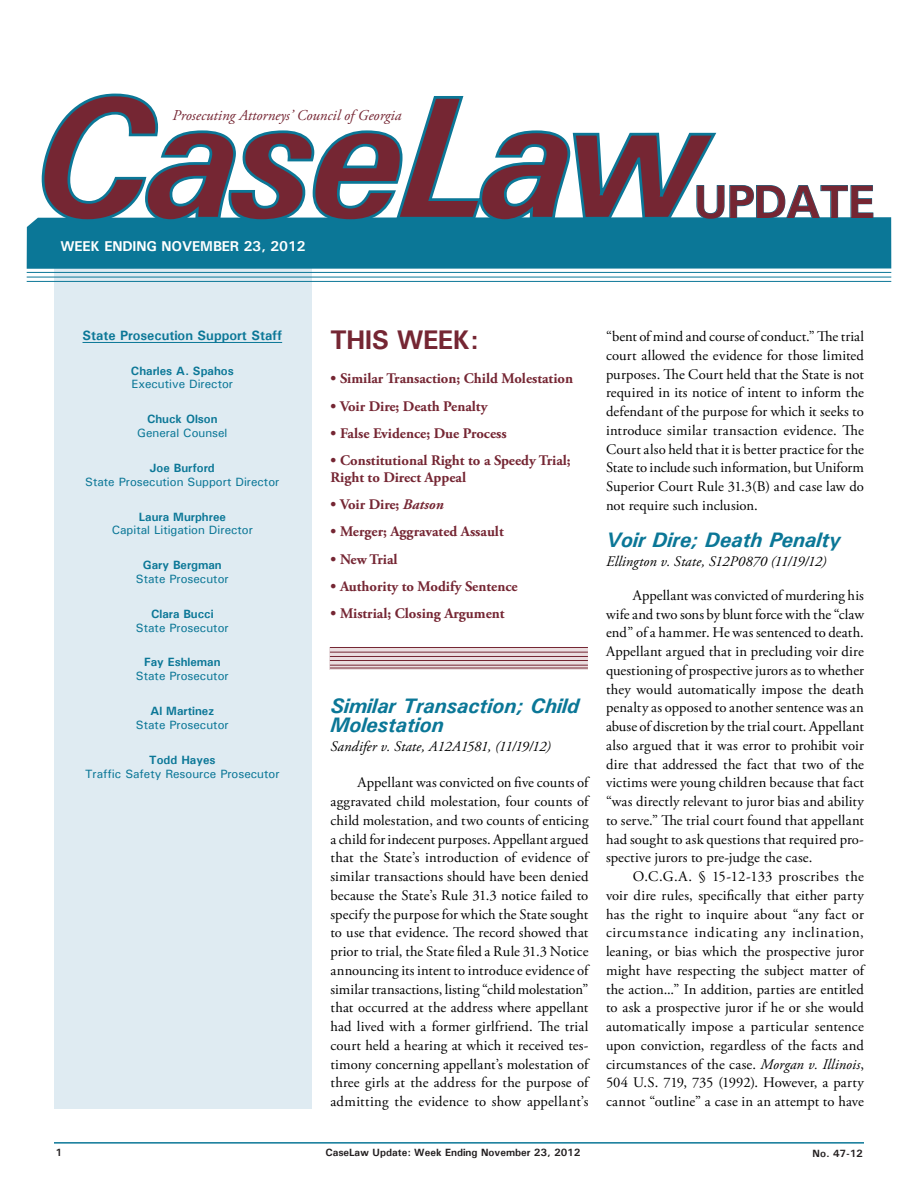
<style>
.page{position:relative;width:918px;height:1188px;background:#fff}
.page>*{position:absolute;margin:0;border:0;box-sizing:border-box;transform-origin:0 0}
.t1{font:700 47.1px "Univers";letter-spacing:-.025em;color:#752633}
.t2{font:700 27px "Univers";letter-spacing:-.025em;color:#752633}
.t3{font:italic 700 21px/18.8px "Univers";color:#0b7797}
.t4{font:italic 15px "Adobe Garamond Pro";color:#752633}
.t5{font:14.7px/18.8px "Adobe Garamond Pro";letter-spacing:.01em;color:#000;text-align:justify}
.t6{font:700 14.7px/16.5px "Adobe Garamond Pro";color:#752633}
.t7{font:italic 14.7px "Adobe Garamond Pro";letter-spacing:.005em;color:#000}
.t8{font:700 14.25px "Univers";letter-spacing:-.01em;color:#fff}
.t9{font:700 13.5px "Univers";color:#0b7797}
.t10{font:500 12px "Univers";color:#0b7797}
.t11{font:700 12px "Univers";color:#0b7797}
.t12{font:700 10.5px "Univers";color:#231f20}
.s1{font-style:italic}
</style>
<div class="page">
<hr style="left:54px;top:1142px;width:810px;height:2px;background:#0b7797">
<div style="left:54px;top:228px;width:258px;height:880px;background:#dfebf2"></div>
<hr style="left:83px;top:342px;width:199px;height:1px;background:#0b7797">
<div style="left:27px;top:217px;width:864px;height:52px;background:#0b7797"></div>
<hr style="left:27px;top:272px;width:864px;height:1px;background:#0b7797">
<hr style="left:27px;top:277px;width:864px;height:1px;background:#0b7797">
<svg style="left:330px;top:648px;width:258px;height:22px;fill:#eadee0"></svg>
<hr style="left:330px;top:647px;width:258px;height:1px;background:#752633">
<hr style="left:330px;top:660px;width:258px;height:1px;background:#752633">
<hr style="left:330px;top:665px;width:258px;height:1px;background:#752633">
<hr style="left:330px;top:668px;width:258px;height:1px;background:#752633">
<hr style="left:330px;top:652px;width:258px;height:1px;background:#752633">
<hr style="left:330px;top:656px;width:258px;height:1px;background:#752633">
<svg style="left:719px;top:185px;width:155px;height:35px"></svg>
<hr style="left:27px;top:281px;width:864px;height:1px;background:#0b7797">
<svg style="left:40px;top:93px;width:679px;height:130px"></svg>
<p class="t4" style="left:172px;top:107px;width:230px">Prosecuting Attorneys’ Council of Georgia</p>
<p class="t8" style="left:60px;top:237px;width:247px">WEEK ENDING NOVEMBER 23, 2012</p>
<h1 class="t1" style="left:694px;top:172px;width:182px">UPDATE</h1>
<p class="t9" style="left:83px;top:327px;width:201px">State Prosecution Support Staff</p>
<p class="t11" style="left:131px;top:363px;width:104px">Charles A. Spahos</p>
<p class="t10" style="left:132px;top:377px;width:103px">Executive Director</p>
<p class="t11" style="left:147px;top:412px;width:72px">Chuck Olson</p>
<p class="t10" style="left:137px;top:425px;width:92px">General Counsel</p>
<p class="t11" style="left:150px;top:460px;width:66px">Joe Burford</p>
<p class="t10" style="left:85px;top:474px;width:196px">State Prosecution Support Director</p>
<p class="t11" style="left:139px;top:509px;width:89px">Laura Murphree</p>
<p class="t10" style="left:112px;top:523px;width:143px">Capital Litigation Director</p>
<p class="t11" style="left:143px;top:557px;width:80px">Gary Bergman</p>
<p class="t10" style="left:136px;top:571px;width:94px">State Prosecutor</p>
<p class="t11" style="left:151px;top:606px;width:64px">Clara Bucci</p>
<p class="t10" style="left:136px;top:620px;width:94px">State Prosecutor</p>
<p class="t11" style="left:144px;top:655px;width:78px">Fay Eshleman</p>
<p class="t10" style="left:136px;top:668px;width:94px">State Prosecutor</p>
<p class="t11" style="left:151px;top:703px;width:65px">Al Martinez</p>
<p class="t10" style="left:136px;top:717px;width:94px">State Prosecutor</p>
<p class="t11" style="left:149px;top:752px;width:68px">Todd Hayes</p>
<p class="t10" style="left:85px;top:766px;width:196px">Traffic Safety Resource Prosecutor</p>
<h2 class="t2" style="left:330px;top:323px;width:150px">THIS WEEK:</h2>
<p class="t6" style="left:330px;top:371px;width:244px">• Similar Transaction; Child Molestation</p>
<p class="t6" style="left:330px;top:398px;width:159px">• Voir Dire; Death Penalty</p>
<p class="t6" style="left:330px;top:425px;width:178px">• False Evidence; Due Process</p>
<p class="t6" style="left:330px;top:452px;width:242px">• Constitutional Right to a Speedy Trial;<br>Right to Direct Appeal</p>
<p class="t6" style="left:330px;top:496px;width:115px">• Voir Dire; <span class="s1">Batson</span></p>
<p class="t6" style="left:330px;top:524px;width:175px">• Merger; Aggravated Assault</p>
<p class="t6" style="left:330px;top:551px;width:69px">• New Trial</p>
<p class="t6" style="left:330px;top:578px;width:189px">• Authority to Modify Sentence</p>
<p class="t6" style="left:330px;top:606px;width:176px">• Mistrial; Closing Argument</p>
<h3 class="t3" style="left:330px;top:696px;width:250px">Similar Transaction; Child<br>Molestation</h3>
<p class="t7" style="left:330px;top:737px;width:222px">Sandifer v. State, A12A1581, (11/19/12)</p>
<p class="t5" style="left:330px;top:774px;width:260px;text-indent:27px">Appellant was convicted on five counts of aggravated child molestation, four counts of child molestation, and two counts of enticing a child for indecent purposes. Appellant argued that the State’s introduction of evidence of similar transactions should have been denied because the State’s Rule 31.3 notice failed to specify the purpose for which the State sought to use that evidence. The record showed that prior to trial, the State filed a Rule 31.3 Notice announcing its intent to introduce evidence of similar transactions, listing “child molestation” that occurred at the address where appellant had lived with a former girlfriend. The trial court held a hearing at which it received tes&shy;timony concerning appellant’s molestation of three girls at the address for the purpose of admitting the evidence to show appellant’s</p>
<p class="t5" style="left:606px;top:328px;width:260px">“bent of mind and course of conduct.” The trial court allowed the evidence for those limited purposes. The Court held that the State is not required in its notice of intent to inform the defendant of the purpose for which it seeks to introduce similar transaction evidence. The Court also held that it is better practice for the State to include such information, but Uniform Superior Court Rule 31.3(B) and case law do not require such inclusion.</p>
<h3 class="t3" style="left:606px;top:530px;width:236px">Voir Dire; Death Penalty</h3>
<p class="t7" style="left:606px;top:553px;width:222px">Ellington v. State, S12P0870 (11/19/12)</p>
<p class="t5" style="left:606px;top:586px;width:260px;text-indent:27px">Appellant was convicted of murdering his wife and two sons by blunt force with the “claw end” of a hammer. He was sentenced to death.<br>Appellant argued that in precluding voir dire questioning of prospective jurors as to whether they would automatically impose the death penalty as opposed to another sentence was an abuse of discretion by the trial court. Appellant also argued that it was error to prohibit voir dire that addressed the fact that two of the victims were young children because that fact “was directly relevant to juror bias and ability to serve.” The trial court found that appellant had sought to ask questions that required pro&shy;spective jurors to pre-judge the case.</p>
<p class="t5" style="left:606px;top:868px;width:260px;text-indent:27px">O.C.G.A. § 15-12-133 proscribes the voir dire rules, specifically that either party has the right to inquire about “any fact or circumstance indicating any inclination, leaning, or bias which the prospective juror might have respecting the subject matter of the action...” In addition, parties are entitled to ask a prospective juror if he or she would automatically impose a particular sentence upon conviction, regardless of the facts and circumstances of the case. <span class="s1">Morgan v. Illinois</span>, 504 U.S. 719, 735 (1992). However, a party cannot “outline” a case in an attempt to have</p>
<p class="t12" style="left:56px;top:1146px;width:8px">1</p>
<p class="t12" style="left:326px;top:1146px;width:256px">CaseLaw Update: Week Ending November 23, 2012</p>
<p class="t12" style="left:813px;top:1147px;width:52px">No. 47-12</p>
</div>
